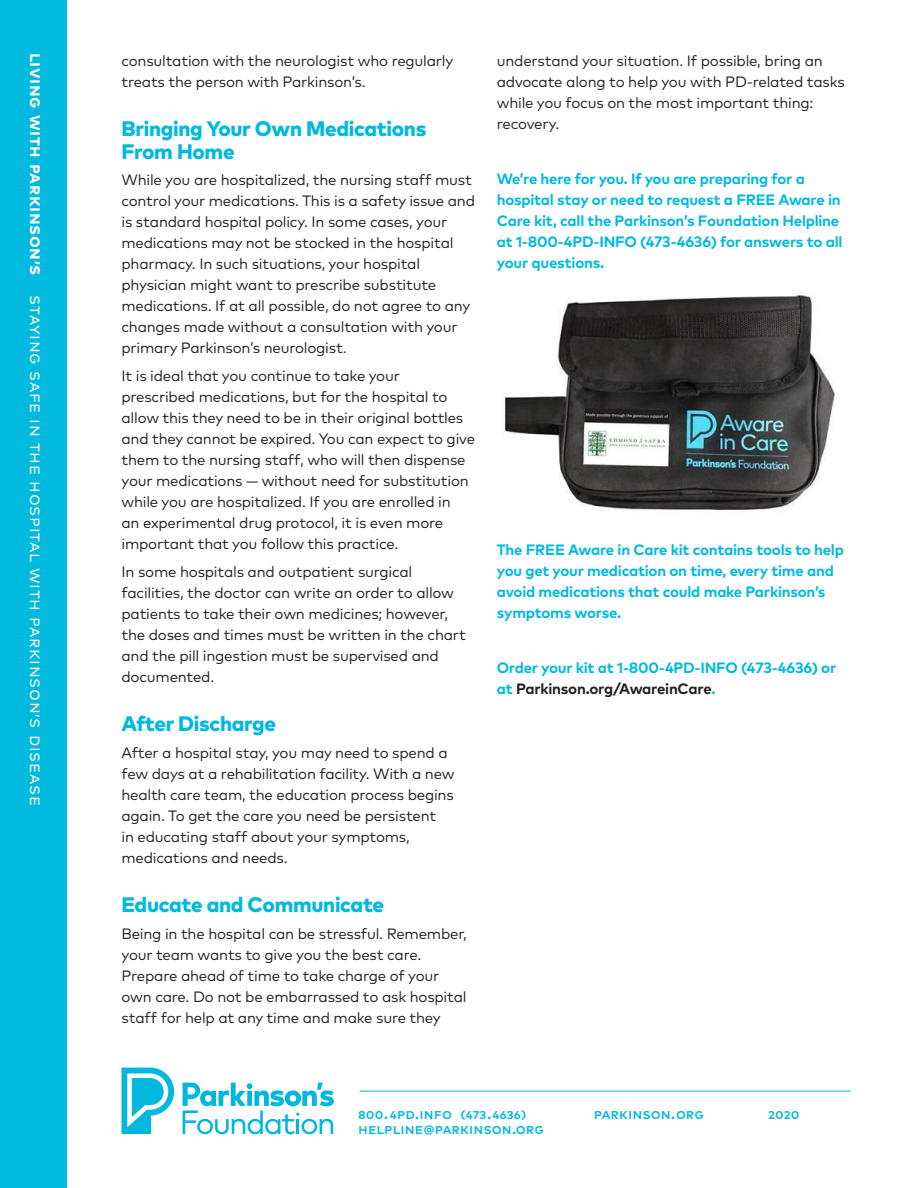
<style>
.page{position:relative;width:918px;height:1188px;background:#fff}
.page>*{position:absolute;margin:0;border:0;box-sizing:border-box;transform-origin:0 0}
.Subhead_Level_1{font:800 21px/22.5px "Mark OT";letter-spacing:-.015em;color:#00b9de}
.t1{font:18px "Mark OT";letter-spacing:.04em;color:#fff}
.Body_Copy{font:15px/21px "Mark OT";letter-spacing:-.015em;color:#231f20}
.Conclusion{font:700 15px/21px "Mark OT";letter-spacing:-.015em;color:#00b9de}
.t2{font:500 15px "Mark OT";letter-spacing:.005em;color:#00b9de}
.s1{font-weight:700}
.s2{color:#231f20}
</style>
<div class="page">
<svg style="left:122px;top:1068px;width:52px;height:66px"></svg>
<svg style="left:183px;top:1083px;width:151px;height:51px"></svg>
<hr style="left:360px;top:1091px;width:490px;height:1px;background:#00b9de">
<div style="left:0;top:0;width:68px;height:1188px;background:#00b9de"></div>
<img style="left:503px;top:294px;width:333px;height:217px">
<p class="t1" style="left:47px;top:53px;width:755px;rotate:90deg"><span class="s1">Living with Parkinson’s</span> Staying Safe in the H ospital with Parkinson’s Disease</p>
<p class="Body_Copy" style="left:122px;top:50px;width:333px">consultation with the neurologist who regularly treats the person with Parkinson’s.</p>
<p class="Subhead_Level_1" style="left:122px;top:117px;width:306px">Bringing Your Own Medications<br>From Home</p>
<p class="Body_Copy" style="left:122px;top:169px;width:355px">While you are hospitalized, the nursing staff must control your medications. This is a safety issue and is standard hospital policy. In some cases, your medications may not be stocked in the hospital pharmacy. In such situations, your hospital physician might want to prescribe substitute medications. If at all possible, do not agree to any changes made without a consultation with your primary Parkinson’s neurologist.</p>
<p class="Body_Copy" style="left:122px;top:365px;width:355px">It is ideal that you continue to take your prescribed medications, but for the hospital to allow this they need to be in their original bottles and they cannot be expired. You can expect to give them to the nursing staff, who will then dispense your medications — without need for substitution while you are hospitalized. If you are enrolled in<br>an experimental drug protocol, it is even more important that you follow this practice.</p>
<p class="Body_Copy" style="left:122px;top:561px;width:346px">In some hospitals and outpatient surgical facilities, the doctor can write an order to allow patients to take their own medicines; however, the doses and times must be written in the chart and the pill ingestion must be supervised and documented.</p>
<p class="Subhead_Level_1" style="left:122px;top:712px;width:156px">After Discharge</p>
<p class="Body_Copy" style="left:122px;top:742px;width:335px">After a hospital stay, you may need to spend a few days at a rehabilitation facility. With a new health care team, the education process begins again. To get the care you need be persistent<br>in educating staff about your symptoms, medications and needs.</p>
<p class="Subhead_Level_1" style="left:122px;top:893px;width:264px">Educate and Communicate</p>
<p class="Body_Copy" style="left:122px;top:923px;width:347px">Being in the hospital can be stressful. Remember, your team wants to give you the best care.<br>Prepare ahead of time to take charge of your own care. Do not be embarrassed to ask hospital staff for help at any time and make sure they</p>
<p class="Body_Copy" style="left:497px;top:50px;width:349px">understand your situation. If possible, bring an advocate along to help you with PD-related tasks while you focus on the most important thing: recovery.</p>
<p class="Conclusion" style="left:497px;top:168px;width:347px">We’re here for you. If you are preparing for a hospital stay or need to request a FREE Aware in Care kit, call the Parkinson’s Foundation Helpline at 1-800-4PD-INFO (473-4636) for answers to all your questions.</p>
<p class="Conclusion" style="left:497px;top:539px;width:349px">The FREE Aware in Care kit contains tools to help you get your medication on time, every time and avoid medications that could make Parkinson’s symptoms worse.</p>
<p class="Conclusion" style="left:497px;top:657px;width:341px">Order your kit at 1-800-4PD-INFO (473-4636) or at <span class="s2">Parkinson.org/AwareinCare</span>.</p>
<p class="t2" style="left:358px;top:1104px;width:170px">800.4PD.IN FO (473.4636)</p>
<p class="t2" style="left:594px;top:1104px;width:112px">parkinson.org</p>
<p class="t2" style="left:768px;top:1104px;width:33px">2020</p>
<p class="t2" style="left:358px;top:1119px;width:187px">helpline@parkinson.org</p>
</div>
